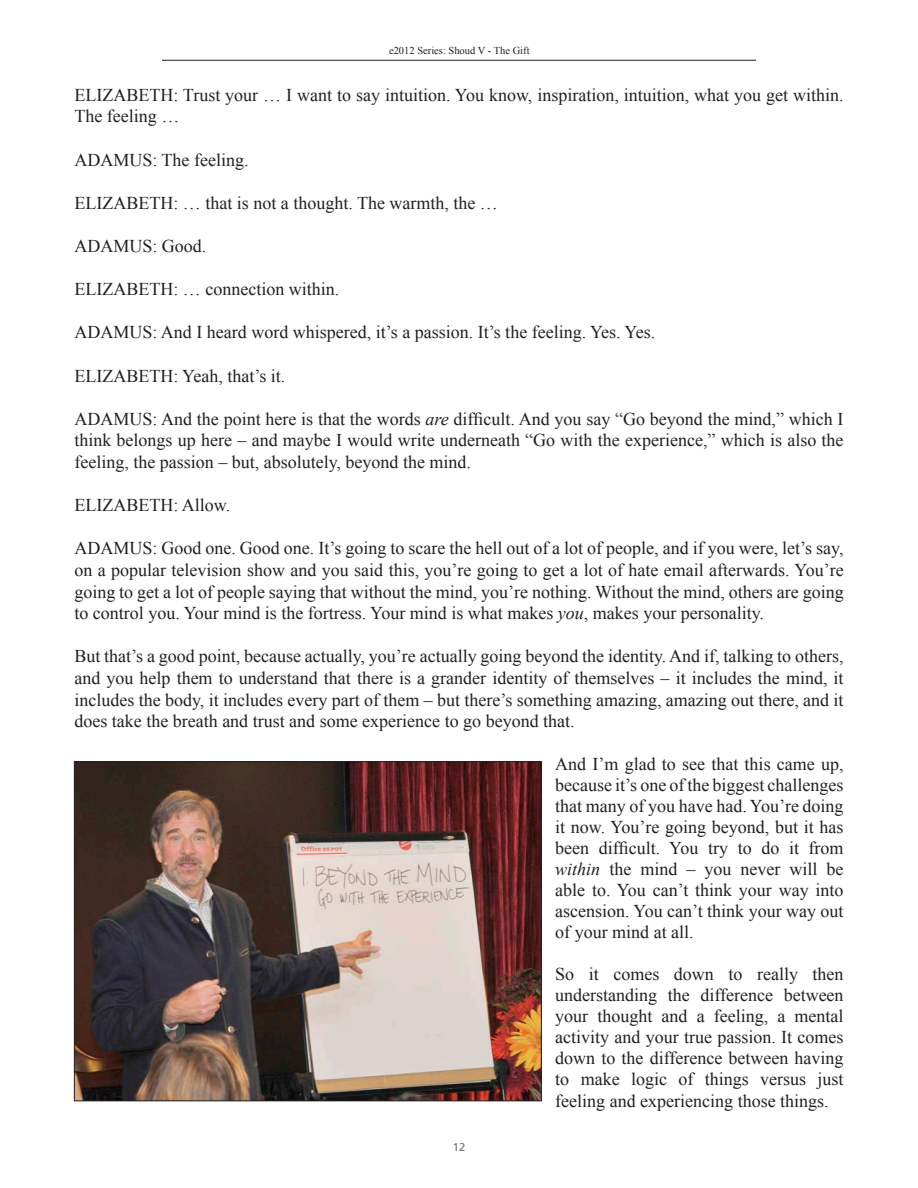
<style>
.page{position:relative;width:918px;height:1188px;background:#fff}
.page>*{position:absolute;margin:0;border:0;box-sizing:border-box;transform-origin:0 0}
.t1{font:18px/21.6px "Times New Roman";color:#231f20;text-align:justify}
.t2{font:11.25px "Frutiger";color:#6c6d70}
.t3{font:10.5px "Times New Roman";color:#231f20}
.s1{font-style:italic}
</style>
<div class="page">
<hr style="left:162px;top:60px;width:594px;height:1px;background:#231f20">
<img style="left:76px;top:763px;width:464px;height:336px">
<div style="left:74px;top:761px;width:468px;height:340px;border:1px solid #231f20"></div>
<p class="t3" style="left:389px;top:43px;width:142px">e2012 Series: Shoud V - The Gift</p>
<p class="t1" style="left:74px;top:84px;width:771px">ELIZABETH: Trust your … I want to say intuition. You know, inspiration, intuition, what you get within.<br>The feeling …</p>
<p class="t1" style="left:74px;top:148px;width:176px">ADAMUS: The feeling.</p>
<p class="t1" style="left:74px;top:192px;width:425px">ELIZABETH: … that is not a thought. The warmth, the …</p>
<p class="t1" style="left:74px;top:235px;width:133px">ADAMUS: Good.</p>
<p class="t1" style="left:74px;top:278px;width:266px">ELIZABETH: … connection within.</p>
<p class="t1" style="left:74px;top:321px;width:582px">ADAMUS: And I heard word whispered, it’s a passion. It’s the feeling. Yes. Yes.</p>
<p class="t1" style="left:74px;top:364px;width:212px">ELIZABETH: Yeah, that’s it.</p>
<p class="t1" style="left:74px;top:408px;width:771px">ADAMUS: And the point here is that the words <span class="s1">are</span> difficult. And you say “Go beyond the mind,” which I think belongs up here – and maybe I would write underneath “Go with the experience,” which is also the feeling, the passion – but, absolutely, beyond the mind.</p>
<p class="t1" style="left:74px;top:494px;width:157px">ELIZABETH: Allow.</p>
<p class="t1" style="left:74px;top:537px;width:771px">ADAMUS: Good one. Good one. It’s going to scare the hell out of a lot of people, and if you were, let’s say, on a popular television show and you said this, you’re going to get a lot of hate email afterwards. You’re going to get a lot of people saying that without the mind, you’re nothing. Without the mind, others are going to control you. Your mind is the fortress. Your mind is what makes <span class="s1">you</span>, makes your personality.</p>
<p class="t1" style="left:74px;top:645px;width:771px">But that’s a good point, because actually, you’re actually going beyond the identity. And if, talking to others, and you help them to understand that there is a grander identity of themselves – it includes the mind, it includes the body, it includes every part of them – but there’s something amazing, amazing out there, and it does take the breath and trust and some experience to go beyond that.</p>
<p class="t1" style="left:555px;top:754px;width:290px;line-height:21px">And I’m glad to see that this came up, because it’s one of the biggest challenges that many of you have had. You’re doing it now. You’re going beyond, but it has been difficult. You try to do it from <span class="s1">within</span> the mind – you never will be able to. You can’t think your way into ascension. You can’t think your way out of your mind at all.</p>
<p class="t1" style="left:555px;top:963px;width:290px;line-height:21.1px">So it comes down to really then understanding the difference between your thought and a feeling, a mental activity and your true passion. It comes down to the difference between having to make logic of things versus just feeling and experiencing those things.</p>
<p class="t2" style="left:453px;top:1141px;width:14px">12</p>
</div>
